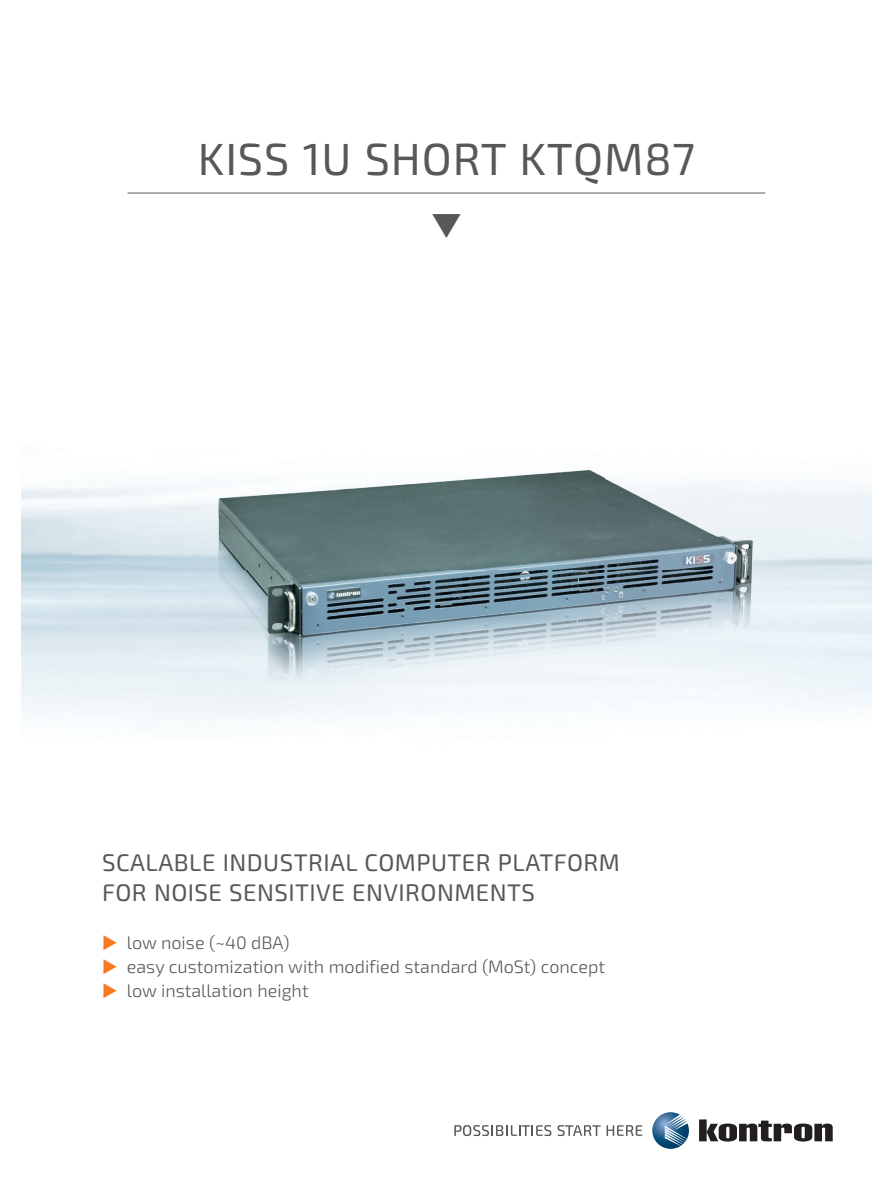
<style>
.page{position:relative;width:893px;height:1191px;background:#fff}
.page>*{position:absolute;margin:0;border:0;box-sizing:border-box;transform-origin:0 0}
.t1{font:45px "Exo 2.0";letter-spacing:.02em;color:#57585a}
.t2{font:24px/30px "Exo 2.0";letter-spacing:.02em;color:#57585a}
.t3{font:300 18px "Exo 2.0";color:#57585a}
.s1{color:#f47921}
</style>
<div class="page">
<svg style="left:652px;top:1112px;width:37px;height:36px"></svg>
<svg style="left:699px;top:1119px;width:134px;height:22px"></svg>
<svg style="left:454px;top:1125px;width:97px;height:11px"></svg>
<svg style="left:558px;top:1125px;width:43px;height:11px"></svg>
<svg style="left:607px;top:1125px;width:35px;height:10px"></svg>
<img style="left:73px;top:470px;width:799px;height:250px">
<hr style="left:128px;top:193px;width:637px;height:1px;background:#57585a">
<h1 class="t1" style="left:198px;top:144px;width:499px">KISS 1U SHORT KTQM87</h1>
<h2 class="t2" style="left:102px;top:850px;width:519px">SCALABLE INDUSTRIAL COMPUTER PLATFORM<br>FOR NOISE SENSITIVE ENVIRONMENTS</h2>
<p class="t3" style="left:102px;top:936px;width:189px"><span class="s1">◆</span> low noise (~40 dBA)</p>
<p class="t3" style="left:102px;top:960px;width:504px"><span class="s1">◆</span> easy customization with modified standard (MoSt) concept</p>
<p class="t3" style="left:102px;top:984px;width:208px"><span class="s1">◆</span> low installation height</p>
</div>
